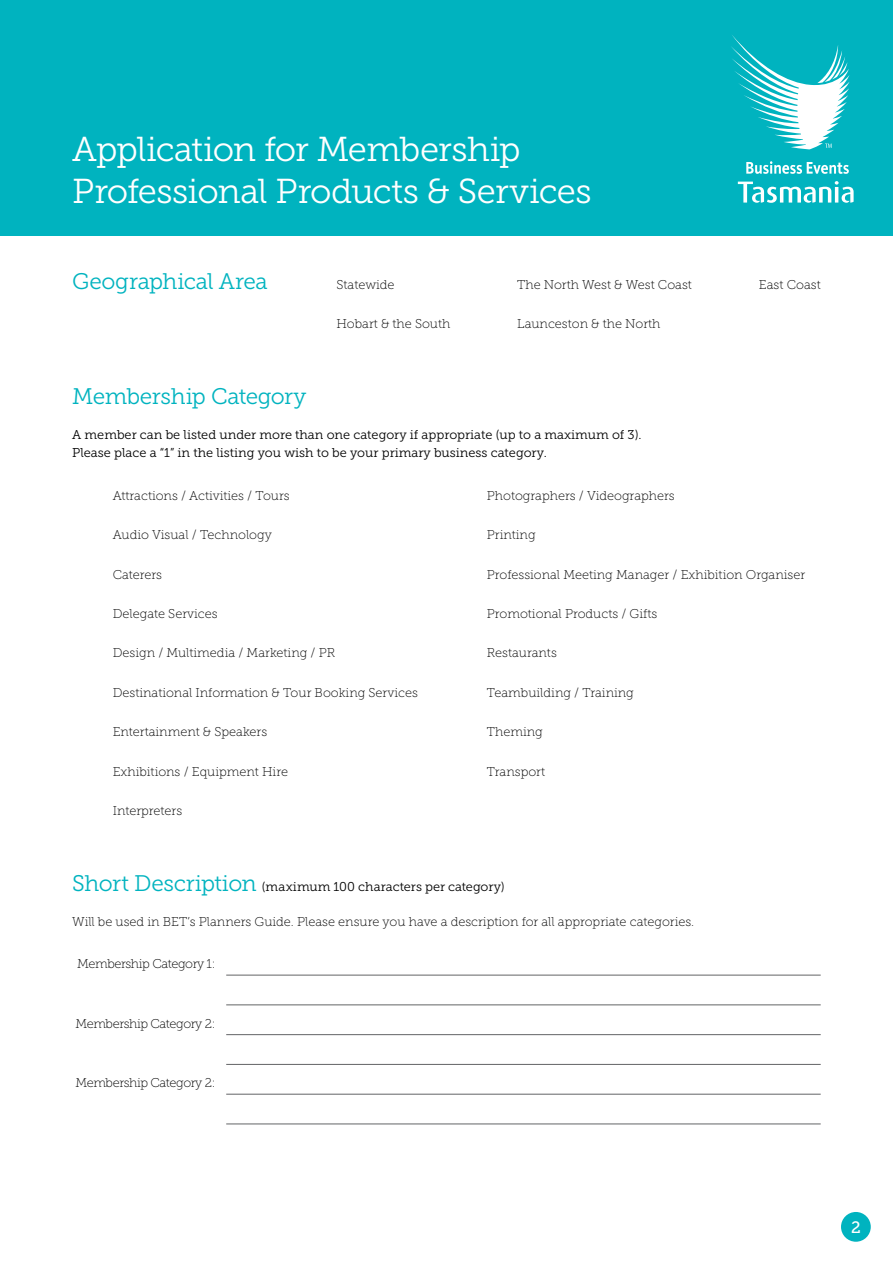
<style>
.page{position:relative;width:893px;height:1263px;background:#fff}
.page>*{position:absolute;margin:0;border:0;box-sizing:border-box;transform-origin:0 0}
.t1{font:34.5px/41.4px "Museo Slab 300";letter-spacing:-.025em;color:#fff}
.t2{font:22.5px "Museo Slab 300";letter-spacing:-.015em;color:#00b3bf}
.t3{font:16.5px "Museo Slab 500";color:#fff}
.t4{font:12.75px "Museo Slab 100";color:#000}
.t5{font:12.75px/18px "Museo Slab 300";color:#000}
.t6{font:12.75px "Museo Slab 100";letter-spacing:-.03em;color:#000}
.s1{font-size:22.5px;color:#00b3bf}
</style>
<div class="page">
<div style="left:841px;top:1212px;width:30px;height:30px;background:#00b3bf;border-radius:50%"></div>
<div style="left:0;top:0;width:893px;height:236px;background:#00b3bf"></div>
<svg style="left:731px;top:35px;width:123px;height:168px"></svg>
<hr style="left:226px;top:975px;width:595px;height:1px;background:#636466">
<hr style="left:226px;top:1004px;width:595px;height:1px;background:#636466">
<hr style="left:226px;top:1034px;width:595px;height:1px;background:#636466">
<hr style="left:226px;top:1064px;width:595px;height:1px;background:#636466">
<hr style="left:226px;top:1094px;width:595px;height:1px;background:#636466">
<hr style="left:226px;top:1124px;width:595px;height:1px;background:#636466">
<h1 class="t1" style="left:72px;top:129px;width:521px">Application for Membership<br>Professional Products &amp; Services</h1>
<h2 class="t2" style="left:72px;top:269px;width:197px">Geographical Area</h2>
<p class="t4" style="left:337px;top:278px;width:59px">Statewide</p>
<p class="t4" style="left:759px;top:278px;width:63px">East Coast</p>
<p class="t4" style="left:337px;top:316px;width:115px">Hobart &amp; the South</p>
<p class="t4" style="left:517px;top:278px;width:176px">The North West &amp; West Coast</p>
<p class="t4" style="left:517px;top:316px;width:145px">Launceston &amp; the North</p>
<h2 class="t2" style="left:72px;top:384px;width:236px">Membership Category</h2>
<p class="t5" style="left:72px;top:426px;width:571px">A member can be listed under more than one category if appropriate (up to a maximum of 3).<br>Please place a “1” in the listing you wish to be your primary business category.</p>
<p class="t4" style="left:113px;top:488px;width:179px">Attractions / Activities / Tours</p>
<p class="t4" style="left:487px;top:488px;width:189px">Photographers / Videographers</p>
<p class="t4" style="left:113px;top:528px;width:161px">Audio Visual / Technology</p>
<p class="t4" style="left:487px;top:528px;width:50px">Printing</p>
<p class="t4" style="left:113px;top:567px;width:51px">Caterers</p>
<p class="t4" style="left:487px;top:567px;width:320px">Professional Meeting Manager / Exhibition Organiser</p>
<p class="t4" style="left:113px;top:607px;width:106px">Delegate Services</p>
<p class="t4" style="left:487px;top:607px;width:172px">Promotional Products / Gifts</p>
<p class="t4" style="left:113px;top:646px;width:224px">Design / Multimedia / Marketing / PR</p>
<p class="t4" style="left:487px;top:646px;width:71px">Restaurants</p>
<p class="t4" style="left:113px;top:686px;width:307px">Destinational Information &amp; Tour Booking Services</p>
<p class="t4" style="left:487px;top:686px;width:148px">Teambuilding / Training</p>
<p class="t4" style="left:113px;top:725px;width:156px">Entertainment &amp; Speakers</p>
<p class="t4" style="left:487px;top:725px;width:57px">Theming</p>
<p class="t4" style="left:113px;top:764px;width:177px">Exhibitions / Equipment Hire</p>
<p class="t4" style="left:487px;top:764px;width:60px">Transport</p>
<p class="t4" style="left:113px;top:804px;width:71px">Interpreters</p>
<p class="t5" style="left:72px;top:878px;width:434px"><span class="s1">Short Description</span> (maximum 100 characters per category)</p>
<p class="t4" style="left:72px;top:915px;width:623px">Will be used in BET’s Planners Guide. Please ensure you have a description for all appropriate categories.</p>
<p class="t6" style="left:77px;top:957px;width:140px">Membership Category 1:</p>
<p class="t6" style="left:75px;top:1016px;width:142px">Membership Category 2:</p>
<p class="t6" style="left:75px;top:1076px;width:142px">Membership Category 2:</p>
<p class="t3" style="left:851px;top:1218px;width:11px">2</p>
</div>
